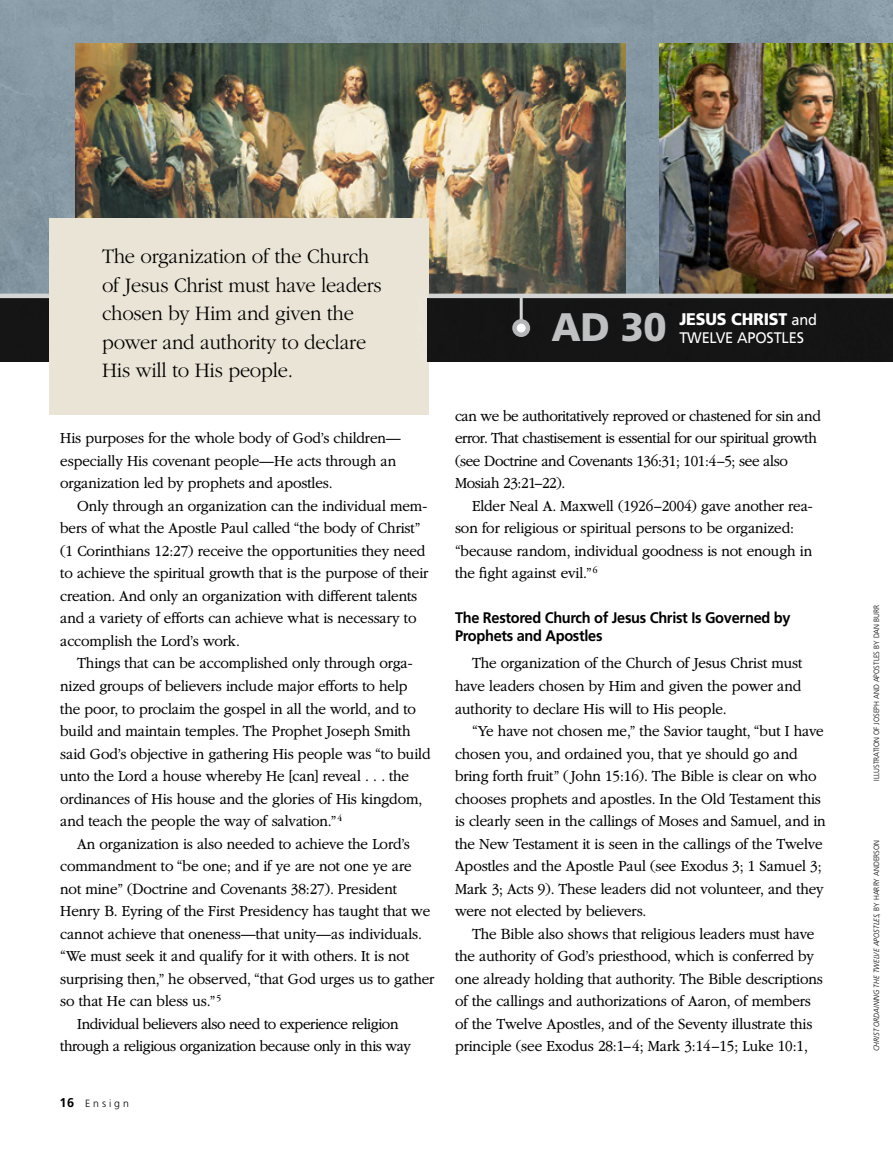
<style>
.page{position:relative;width:893px;height:1161px;background:#fff}
.page>*{position:absolute;margin:0;border:0;box-sizing:border-box;transform-origin:0 0}
.t1{font:900 39.75px "Frutigerlds Lat";color:#bfc0c1;scale:.95 1}
.FIGimg-CALL_para_LAR{font:300 21.45px/28.5px "Garamondlds Lat";letter-spacing:-.01em;color:#000;scale:.95 1}
.t2{font:900 16.8px "Frutigerlds Lat";letter-spacing:-.01em;color:#fff;scale:.95 1}
.ARTCL_para{font:300 16.05px/22.5px "Garamondlds Lat Plus";letter-spacing:-.01em;color:#000;scale:.95 1}
.ARTCL_para-2{font:300 16.05px/22.5px "Garamondlds Lat Plus";letter-spacing:-.03em;color:#000;text-align:center;scale:.95 1}
.TOPIC-1_title{font:700 15.3px/18px "Frutigerlds Lat";letter-spacing:-.02em;color:#000;scale:.95 1}
.t3{font:15.3px "Frutigerlds Lat";letter-spacing:-.01em;color:#fff;scale:.95 1}
.t4{font:300 10.5px "Frutigerlds Lat";letter-spacing:.28em;color:#000}
.FIGimg-CRDT_para{font:italic 300 7.65px "Frutigerlds Lat";color:#000;scale:.95 1}
.FIGimg-CRDT_para-2{font:300 7.65px "Frutigerlds Lat";color:#000;scale:.95 1}
.s1{font-weight:700;font-size:12.75px}
.s2{font-weight:400;font-size:15.3px}
.s3{font-style:normal}
</style>
<div class="page">
<div style="left:0;top:0;width:893px;height:295px;background:#8698a4"></div>
<img style="left:75px;top:43px;width:550px;height:251px">
<div style="left:49px;top:218px;width:379px;height:196px;background:#eae4d7"></div>
<img style="left:659px;top:43px;width:234px;height:251px">
<div style="left:427px;top:298px;width:466px;height:64px;background:#141414"></div>
<div style="left:0;top:298px;width:49px;height:64px;background:#151515"></div>
<hr style="left:520px;top:298px;width:3px;height:22px;background:#d3d5d5">
<svg style="left:514px;top:321px;width:14px;height:14px"></svg>
<div style="left:512px;top:319px;width:18px;height:18px;border:4px solid #b5b6b7;border-radius:50%"></div>
<hr style="left:0;top:294px;width:49px;height:4px;background:#d3d5d5">
<hr style="left:428px;top:294px;width:465px;height:4px;background:#d3d5d5">
<p class="FIGimg-CALL_para_LAR" style="left:102px;top:242px;width:296px">The organization of the Church of Jesus Christ must have leaders chosen by Him and given the power and authority to declare<br>His will to His people.</p>
<p class="ARTCL_para" style="left:60px;top:427px;width:360px">His purposes for the whole body of God’s children— especially His covenant people—He acts through an organization led by prophets and apostles.</p>
<p class="ARTCL_para" style="left:60px;top:494px;width:389px;text-indent:17px">Only through an organization can the individual mem&shy;bers of what the Apostle Paul called “the body of Christ” (1 Corinthians 12:27) receive the opportunities they need to achieve the spiritual growth that is the purpose of their creation. And only an organization with different talents and a variety of efforts can achieve what is necessary to accomplish the Lord’s work.</p>
<p class="ARTCL_para" style="left:60px;top:652px;width:391px;text-indent:17px">Things that can be accomplished only through orga&shy;nized groups of believers include major efforts to help the poor, to proclaim the gospel in all the world, and to build and maintain temples. The Prophet Joseph Smith said God’s objective in gathering His people was “to build unto the Lord a house whereby He [can] reveal . . . the ordinances of His house and the glories of His kingdom, and teach the people the way of salvation.” <sup>4</sup></p>
<p class="ARTCL_para" style="left:60px;top:832px;width:395px;text-indent:17px">An organization is also needed to achieve the Lord’s commandment to “be one; and if ye are not one ye are not mine” (Doctrine and Covenants 38:27). President Henry B. Eyring of the First Presidency has taught that we cannot achieve that oneness—that unity—as individuals. “We must seek it and qualify for it with others. It is not surprising then,” he observed, “that God urges us to gather so that He can bless us.” <sup>5</sup></p>
<p class="ARTCL_para-2" style="left:60px;top:1012px;width:371px">Individual believers also need to experience religion through a religious organization because only in this way</p>
<p class="t4" style="left:60px;top:1095px;width:71px"><span class="s1">16</span> Ensign</p>
<p class="t1" style="left:551px;top:296px;width:123px">AD 30</p>
<p class="t2" style="left:679px;top:306px;width:147px">JESUS CHRIST <span class="s2">and</span></p>
<p class="t3" style="left:679px;top:326px;width:133px">TWELVE APOSTLES</p>
<p class="ARTCL_para-2" style="left:455px;top:404px;width:387px;text-align:left">can we be authoritatively reproved or chastened for sin and error. That chastisement is essential for our spiritual growth (see Doctrine and Covenants 136:31; 101:4–5; see also Mosiah 23:21–22).</p>
<p class="ARTCL_para" style="left:455px;top:494px;width:378px;text-indent:17px">Elder Neal A. Maxwell (1926–2004) gave another rea&shy;son for religious or spiritual persons to be organized: “because random, individual goodness is not enough in the fight against evil.” <sup>6</sup></p>
<p class="TOPIC-1_title" style="left:455px;top:609px;width:355px">The Restored Church of Jesus Christ Is Governed by<br>Prophets and Apostles</p>
<p class="ARTCL_para" style="left:455px;top:652px;width:367px;text-align:justify;text-indent:17px">The organization of the Church of Jesus Christ must have leaders chosen by Him and given the power and authority to declare His will to His people.</p>
<p class="ARTCL_para" style="left:455px;top:719px;width:392px;text-indent:17px">“Ye have not chosen me,” the Savior taught, “but I have chosen you, and ordained you, that ye should go and bring forth fruit” (John 15:16). The Bible is clear on who chooses prophets and apostles. In the Old Testament this is clearly seen in the callings of Moses and Samuel, and in the New Testament it is seen in the callings of the Twelve Apostles and the Apostle Paul (see Exodus 3; 1 Samuel 3; Mark 3; Acts 9). These leaders did not volunteer, and they were not elected by believers.</p>
<p class="ARTCL_para" style="left:455px;top:922px;width:389px;text-indent:17px">The Bible also shows that religious leaders must have the authority of God’s priesthood, which is conferred by one already holding that authority. The Bible descriptions of the callings and authorizations of Aaron, of members of the Twelve Apostles, and of the Seventy illustrate this principle (see Exodus 28:1–4; Mark 3:14–15; Luke 10:1,</p>
<p class="FIGimg-CRDT_para-2" style="left:871px;top:781px;width:187px;rotate:-90deg">ILLUSTRATION OF JOSEPH AND APOSTLES BY DAN BURR</p>
<p class="FIGimg-CRDT_para" style="left:871px;top:1051px;width:224px;rotate:-90deg">CHRIST ORDAINING THE TWELVE APOSTLES, <span class="s3">BY HARRY ANDERSON</span></p>
</div>
